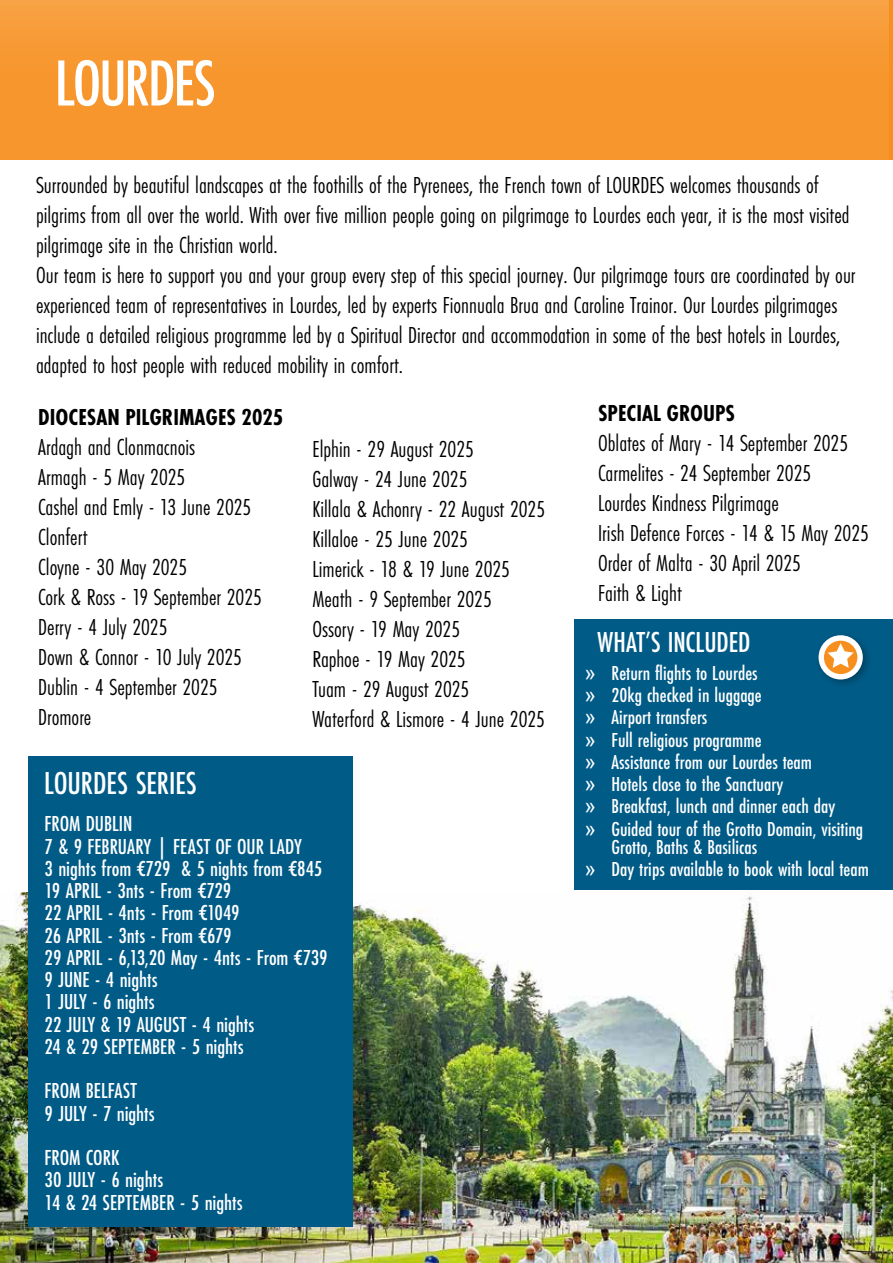
<style>
.page{position:relative;width:893px;height:1263px;background:#fff}
.page>*{position:absolute;margin:0;border:0;box-sizing:border-box;transform-origin:0 0}
.t1{font:500 67.5px "Futura PT Cond";letter-spacing:-.03em;color:#fff}
.t2{font:500 33px "Futura PT Cond";letter-spacing:-.005em;color:#fff}
.t3{font:500 30px "Futura PT Cond";letter-spacing:-.005em;color:#fff}
.t4{font:24px/30px "Futura PT Cond";color:#000}
.t5{font:700 24px "Futura PT Cond";color:#000}
.t6{font:500 22.5px/22.2px "Futura PT Cond";letter-spacing:-.005em;color:#fff}
.t7{font:500 21px/22.2px "Futura PT Cond";color:#fff}
.s1{font-family:"Arial";font-weight:400}
</style>
<div class="page">
<img style="left:0;top:892px;width:893px;height:371px">
<div style="left:0;top:0;width:893px;height:160px;background:linear-gradient(to bottom,#f89e3d,#f79326)"></div>
<div style="left:29px;top:756px;width:324px;height:471px;background:#015b87"></div>
<div style="left:574px;top:619px;width:319px;height:270px;background:#015b87"></div>
<div style="left:814px;top:631px;width:58px;height:58px;background:#000;opacity:.3"></div>
<svg style="left:821px;top:638px;width:39px;height:39px"></svg>
<div style="left:818px;top:635px;width:45px;height:44px;border:5px solid #fff;border-radius:50%"></div>
<svg style="left:828px;top:643px;width:26px;height:25px"></svg>
<h1 class="t1" style="left:55px;top:43px;width:162px">LOURDES</h1>
<p class="t4" style="left:36px;top:170px;width:821px">Surrounded by beautiful landscapes at the foothills of the Pyrenees, the French town of LOURDES welcomes thousands of pilgrims from all over the world. With over five million people going on pilgrimage to Lourdes each year, it is the most visited pilgrimage site in the Christian world.<br>Our team is here to support you and your group every step of this special journey. Our pilgrimage tours are coordinated by our experienced team of representatives in Lourdes, led by experts Fionnuala Brua and Caroline Trainor. Our Lourdes pilgrimages include a detailed religious programme led by a Spiritual Director and accommodation in some of the best hotels in Lourdes, adapted to host people with reduced mobility in comfort.</p>
<p class="t5" style="left:38px;top:403px;width:246px">DIOCESAN PILGRIMAGES 2025</p>
<p class="t4" style="left:38px;top:431px;width:225px">Ardagh and Clonmacnois<br>Armagh - 5 May 2025<br>Cashel and Emly - 13 June 2025<br>Clonfert<br>Cloyne - 30 May 2025<br>Cork &amp; Ross - 19 September 2025<br>Derry - 4 July 2025<br>Down &amp; Connor - 10 July 2025<br>Dublin - 4 September 2025<br>Dromore</p>
<h2 class="t2" style="left:44px;top:763px;width:154px">LOURDES SERIES</h2>
<p class="t4" style="left:312px;top:434px;width:234px">Elphin - 29 August 2025<br>Galway - 24 June 2025<br>Killala &amp; Achonry - 22 August 2025<br>Killaloe - 25 June 2025<br>Limerick - 18 &amp; 19 June 2025<br>Meath - 9 September 2025<br>Ossory - 19 May 2025<br>Raphoe - 19 May 2025<br>Tuam - 29 August 2025<br>Waterford &amp; Lismore - 4 June 2025</p>
<p class="t6" style="left:45px;top:813px;width:284px">FROM DUBLIN<br>7 &amp; 9 FEBRUARY | FEAST OF OUR LADY<br>3 nights from €729 &amp; 5 nights from €845<br>19 APRIL - 3nts - From €729<br>22 APRIL - 4nts - From €1049<br>26 APRIL - 3nts - From €679<br>29 APRIL - 6,13,20 May - 4nts - From €739<br>9 JUNE - 4 nights<br>1 JULY - 6 nights<br>22 JULY &amp; 19 AUGUST - 4 nights<br>24 &amp; 29 SEPTEMBER - 5 nights</p>
<p class="t6" style="left:45px;top:1080px;width:112px">FROM BELFAST<br>9 JULY - 7 nights</p>
<p class="t6" style="left:45px;top:1146px;width:200px">FROM CORK<br>30 JULY - 6 nights<br>14 &amp; 24 SEPTEMBER - 5 nights</p>
<p class="t5" style="left:598px;top:399px;width:138px">SPECIAL GROUPS</p>
<p class="t4" style="left:598px;top:428px;width:272px">Oblates of Mary - 14 September 2025<br>Carmelites - 24 September 2025<br>Lourdes Kindness Pilgrimage<br>Irish Defence Forces - 14 &amp; 15 May 2025<br>Order of Malta - 30 April 2025<br>Faith &amp; Light</p>
<p class="t3" style="left:597px;top:625px;width:155px">WHAT’S INCLUDED</p>
<p class="t7" style="left:584px;top:662px;width:280px"><span class="s1">»</span> Return flights to Lourdes<br><span class="s1">»</span> 20kg checked in luggage<br><span class="s1">»</span> Airport transfers<br><span class="s1">»</span> Full religious programme<br><span class="s1">»</span> Assistance from our Lourdes team<br><span class="s1">»</span> Hotels close to the Sanctuary<br><span class="s1">»</span> Breakfast, lunch and dinner each day<br><span class="s1">»</span> Guided tour of the Grotto Domain, visiting</p>
<p class="t7" style="left:584px;top:835px;width:286px;text-indent:27px">Grotto, Baths &amp; Basilicas<br><span class="s1">»</span> Day trips available to book with local team</p>
</div>
